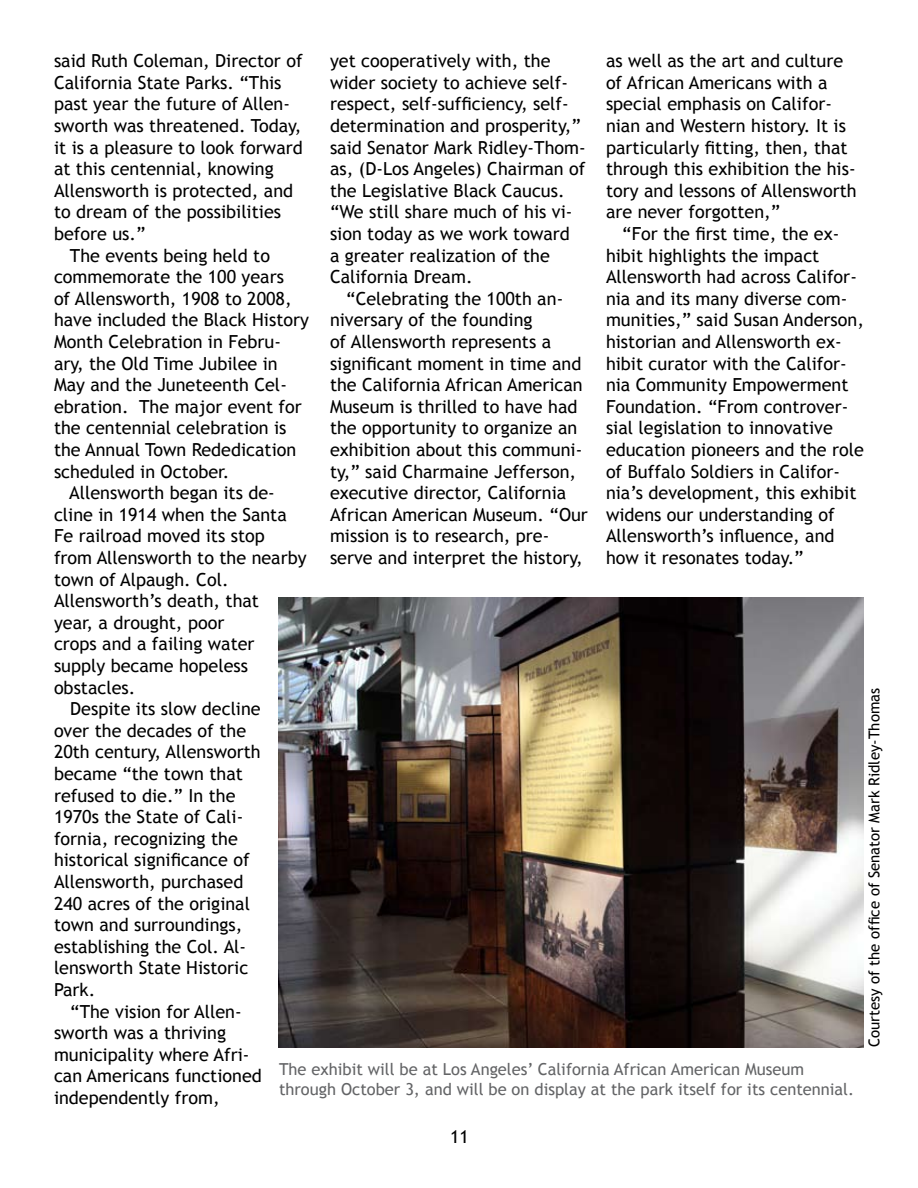
<style>
.page{position:relative;width:918px;height:1188px;background:#fff}
.page>*{position:absolute;margin:0;border:0;box-sizing:border-box;transform-origin:0 0}
.t1{font:18px/21.6px "Trebuchet MS";color:#000}
.t2{font:16.5px/19.8px "Trebuchet MS";color:#636466}
.t3{font:15px "Trebuchet MS";color:#000}
</style>
<div class="page">
<img style="left:278px;top:598px;width:586px;height:450px">
<p class="t1" style="left:54px;top:50px;width:250px">said Ruth Coleman, Director of</p>
<p class="t1" style="left:54px;top:72px;width:229px">California State Parks. “This</p>
<p class="t1" style="left:54px;top:94px;width:238px">past year the future of Allen-</p>
<p class="t1" style="left:54px;top:115px;width:249px">sworth was threatened. Today,</p>
<p class="t1" style="left:54px;top:137px;width:250px">it is a pleasure to look forward</p>
<p class="t1" style="left:54px;top:158px;width:221px">at this centennial, knowing</p>
<p class="t1" style="left:54px;top:180px;width:241px">Allensworth is protected, and</p>
<p class="t1" style="left:54px;top:202px;width:229px">to dream of the possibilities</p>
<p class="t1" style="left:54px;top:223px;width:93px">before us.”</p>
<p class="t1" style="left:70px;top:245px;width:202px">The events being held to</p>
<p class="t1" style="left:54px;top:266px;width:232px">commemorate the 1 00 years</p>
<p class="t1" style="left:54px;top:288px;width:239px">of Allensworth, 1 908 to 2008,</p>
<p class="t1" style="left:54px;top:310px;width:257px">have included the Black History</p>
<p class="t1" style="left:54px;top:331px;width:229px">Month Celebration in Febru-</p>
<p class="t1" style="left:54px;top:353px;width:225px">ary, the Old Time Jubilee in</p>
<p class="t1" style="left:54px;top:374px;width:235px">May and the Juneteenth Cel-</p>
<p class="t1" style="left:54px;top:396px;width:249px">ebration. The major event for</p>
<p class="t1" style="left:54px;top:418px;width:234px">the centennial celebration is</p>
<p class="t1" style="left:54px;top:439px;width:244px">the Annual Town Rededication</p>
<p class="t1" style="left:54px;top:461px;width:177px">scheduled in October.</p>
<p class="t1" style="left:69px;top:482px;width:207px">Allensworth began its de-</p>
<p class="t1" style="left:54px;top:504px;width:234px">cline in 1 91 4 when the Santa</p>
<p class="t1" style="left:54px;top:526px;width:212px">Fe railroad moved its stop</p>
<p class="t1" style="left:54px;top:547px;width:254px">from Allensworth to the nearby</p>
<p class="t1" style="left:54px;top:569px;width:176px">town of Alpaugh. Col.</p>
<p class="t1" style="left:54px;top:590px;width:207px">Allensworth’s death, that</p>
<p class="t1" style="left:54px;top:612px;width:172px">year, a drought, poor</p>
<p class="t1" style="left:54px;top:634px;width:202px">crops and a failing water</p>
<p class="t1" style="left:54px;top:655px;width:196px">supply became hopeless</p>
<p class="t1" style="left:54px;top:677px;width:83px">obstacles.</p>
<p class="t1" style="left:70px;top:698px;width:192px">Despite its slow decline</p>
<p class="t1" style="left:54px;top:720px;width:194px">over the decades of the</p>
<p class="t1" style="left:54px;top:742px;width:208px">20th century, Allensworth</p>
<p class="t1" style="left:54px;top:763px;width:190px">became “the town that</p>
<p class="t1" style="left:54px;top:785px;width:183px">refused to die.” In the</p>
<p class="t1" style="left:54px;top:806px;width:191px">1 970s the State of Cali-</p>
<p class="t1" style="left:54px;top:828px;width:185px">fornia, recognizing the</p>
<p class="t1" style="left:54px;top:850px;width:197px">historical significance of</p>
<p class="t1" style="left:54px;top:871px;width:191px">Allensworth, purchased</p>
<p class="t1" style="left:54px;top:893px;width:198px">240 acres of the original</p>
<p class="t1" style="left:54px;top:914px;width:190px">town and surroundings,</p>
<p class="t1" style="left:54px;top:936px;width:194px">establishing the Col. Al-</p>
<p class="t1" style="left:54px;top:958px;width:196px">lensworth State Historic</p>
<p class="t1" style="left:54px;top:979px;width:43px">Park.</p>
<p class="t1" style="left:70px;top:1001px;width:173px">“The vision for Allen-</p>
<p class="t1" style="left:54px;top:1022px;width:174px">sworth was a thriving</p>
<p class="t1" style="left:54px;top:1044px;width:197px">municipality where Afri-</p>
<p class="t1" style="left:54px;top:1066px;width:209px">can Americans functioned</p>
<p class="t1" style="left:54px;top:1087px;width:167px">independently from,</p>
<p class="t1" style="left:330px;top:50px;width:257px">yet cooperatively with, the wider society to achieve self&shy;respect, self-sufficiency, self&shy;determination and prosperity,” said Senator Mark Ridley-Thom&shy;as, (D-Los Angeles) Chairman of the Legislative Black Caucus. “We still share much of his vi&shy;sion today as we work toward<br>a greater realization of the<br>California Dream.</p>
<p class="t1" style="left:330px;top:288px;width:259px;text-indent:16px">“Celebrating the 1 00th an&shy;niversary of the founding<br>of Allensworth represents a significant moment in time and the California African American<br>Museum is thrilled to have had the opportunity to organize an exhibition about this communi&shy;ty,” said Charmaine Jefferson, executive director, California<br>African American Museum. “Our mission is to research, pre&shy;serve and interpret the history,</p>
<p class="t1" style="left:606px;top:50px;width:252px">as well as the art and culture of African Americans with a special emphasis on Califor&shy;nian and Western history. It is particularly fitting, then, that through this exhibition the his&shy;tory and lessons of Allensworth are never forgotten,”</p>
<p class="t1" style="left:606px;top:223px;width:259px;text-indent:16px">“For the first time, the ex&shy;hibit highlights the impact<br>Allensworth had across Califor&shy;nia and its many diverse com&shy;munities,” said Susan Anderson, historian and Allensworth ex&shy;hibit curator with the Califor&shy;nia Community Empowerment<br>Foundation. “From controver&shy;sial legislation to innovative education pioneers and the role of Buffalo Soldiers in Califor&shy;nia’s development, this exhibit widens our understanding of<br>Allensworth’s influence, and how it resonates today.”</p>
<p class="t3" style="left:865px;top:1047px;width:361px;rotate:-90deg">Courtesy of the office of Senator Mark Ridley-Thomas</p>
<p class="t2" style="left:279px;top:1059px;width:577px">The exhibit will be at Los Angeles’ California African American Museum through October 3, and will be on display at the park itself for its centennial.</p>
<p class="t1" style="left:450px;top:1126px;width:8px">11</p>
</div>
